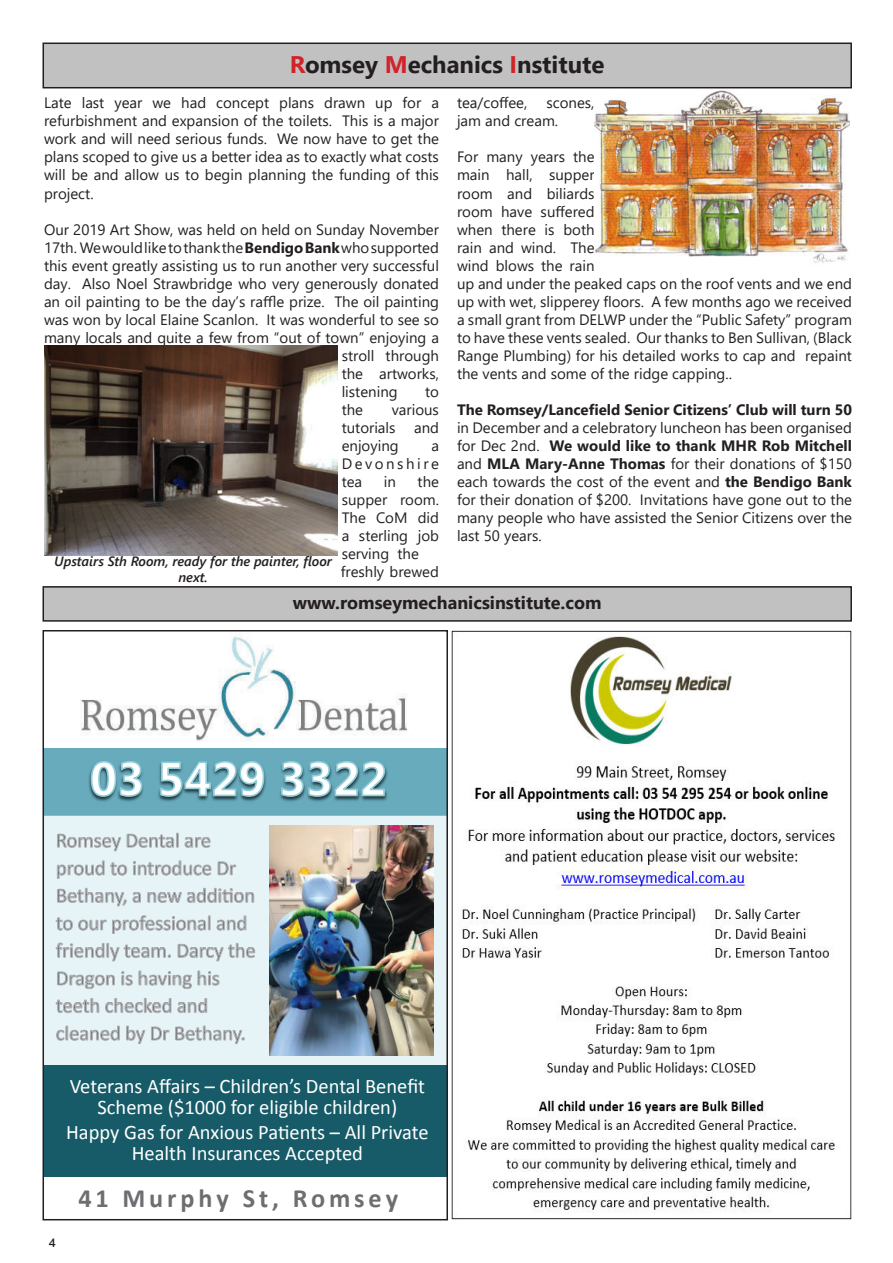
<style>
.page{position:relative;width:893px;height:1263px;background:#fff}
.page>*{position:absolute;margin:0;border:0;box-sizing:border-box;transform-origin:0 0}
.t1{font:700 26.4px "Calibri";letter-spacing:.15em;color:#6d6e71}
.t2{font:700 24px "Segoe UI";color:#231f20}
.t3{font:20.7px/27.6px "Calibri";letter-spacing:-.005em;color:#666766}
.t4{font:20.7px/20.7px "Calibri";color:#fff;text-align:center}
.t5{font:700 18px "Segoe UI";color:#231f20}
.t6{font:15px/18px "Segoe UI";color:#231f20;text-align:justify}
.t7{font:700 15px "Segoe UI";color:#231f20}
.t8{font:italic 600 13.5px/16.2px "Segoe UI";color:#231f20;text-align:center}
.t9{font:600 12px "Segoe UI";color:#231f20}
.s1{color:#d1232a}
.s2{font-weight:700}
</style>
<div class="page">
<img style="left:80px;top:635px;width:327px;height:107px">
<div style="left:43px;top:1065px;width:404px;height:112px;background:#175b68"></div>
<div style="left:43px;top:748px;width:404px;height:67px;background:#67abbc"></div>
<img style="left:88px;top:768px;width:300px;height:34px">
<svg style="left:90px;top:761px;width:296px;height:37px"></svg>
<div style="left:43px;top:815px;width:404px;height:250px;background:#e6f3f7"></div>
<svg style="left:57px;top:832px;width:154px;height:20px"></svg>
<svg style="left:57px;top:860px;width:180px;height:19px"></svg>
<svg style="left:57px;top:887px;width:198px;height:20px"></svg>
<svg style="left:56px;top:915px;width:191px;height:19px"></svg>
<svg style="left:56px;top:942px;width:200px;height:20px"></svg>
<svg style="left:57px;top:971px;width:58px;height:18px"></svg>
<svg style="left:121px;top:970px;width:99px;height:19px"></svg>
<svg style="left:55px;top:998px;width:153px;height:16px"></svg>
<svg style="left:56px;top:1025px;width:64px;height:16px"></svg>
<svg style="left:126px;top:1025px;width:119px;height:20px"></svg>
<img style="left:270px;top:826px;width:164px;height:229px">
<div style="left:43px;top:630px;width:405px;height:590px;border:2px solid #231f20"></div>
<img style="left:451px;top:630px;width:400px;height:590px">
<div style="left:43px;top:43px;width:808px;height:45px;background:#c2c1c2"></div>
<div style="left:43px;top:43px;width:809px;height:45px;border:2px solid #231f20"></div>
<img style="left:595px;top:89px;width:254px;height:174px">
<div style="left:43px;top:587px;width:808px;height:34px;background:#c2c1c2"></div>
<div style="left:43px;top:586px;width:809px;height:36px;border:2px solid #231f20"></div>
<img style="left:44px;top:345px;width:294px;height:211px">
<h2 class="t2" style="left:290px;top:55px;width:316px"><span class="s1">R</span>omsey <span class="s1">M</span>echanics <span class="s1">I</span>nstitute</h2>
<p class="t6" style="left:44px;top:95px;width:396px">Late last year we had concept plans drawn up for a refurbishment and expansion of the toilets. This is a major work and will need serious funds. We now have to get the plans scoped to give us a better idea as to exactly what costs will be and allow us to begin planning the funding of this project.</p>
<p class="t6" style="left:44px;top:221px;width:396px">Our 2019 Art Show, was held on held on Sunday November</p>
<p class="t6" style="left:44px;top:239px;width:396px">17th. We would like to thank the <span class="s2">Bendigo Bank</span> who supported</p>
<p class="t6" style="left:44px;top:257px;width:396px">this event greatly assisting us to run another very successful</p>
<p class="t6" style="left:44px;top:275px;width:396px">day. Also Noel Strawbridge who very generously donated</p>
<p class="t6" style="left:44px;top:291px;width:396px">an oil painting to be the day’s raffle prize. The oil painting</p>
<p class="t6" style="left:44px;top:311px;width:396px">was won by local Elaine Scanlon. It was wonderful to see so</p>
<p class="t6" style="left:44px;top:329px;width:396px">many locals and quite a few from “out of town” enjoying a</p>
<p class="t6" style="left:342px;top:347px;width:99px">stroll through</p>
<p class="t6" style="left:342px;top:365px;width:99px">the artworks,</p>
<p class="t6" style="left:342px;top:383px;width:57px">listening</p>
<p class="t6" style="left:425px;top:383px;width:15px">to</p>
<p class="t6" style="left:342px;top:401px;width:23px">the</p>
<p class="t6" style="left:342px;top:401px;width:99px;text-indent:50px">various tutorials and enjoying</p>
<p class="t6" style="left:342px;top:437px;width:99px;text-indent:90px">a Devonshire tea</p>
<p class="t6" style="left:341px;top:473px;width:100px;text-align:left;text-indent:77px">the supper room.<br>The CoM did a sterling job serving the freshly brewed</p>
<p class="t6" style="left:384px;top:473px;width:14px">in</p>
<p class="t8" style="left:54px;top:551px;width:279px">Upstairs Sth Room, ready for the painter, floor next.</p>
<p class="t6" style="left:457px;top:93px;width:72px">tea/coffee,</p>
<p class="t6" style="left:457px;top:93px;width:139px;text-indent:90px">scones, jam and cream.</p>
<p class="t6" style="left:457px;top:149px;width:396px;text-align:left">For many years the<br>main hall, supper<br>room and biliards<br>room have suffered<br>when there is both<br>rain and wind. The<br>wind blows the rain<br>up and under the peaked caps on the roof vents and we end up with wet, slipperey floors. A few months ago we received a small grant from DELWP under the “Public Safety” program to have these vents sealed. Our thanks to Ben Sullivan, (Black Range Plumbing) for his detailed works to cap and repaint the vents and some of the ridge capping..</p>
<p class="t7" style="left:457px;top:395px;width:396px">The Romsey/Lancefield Senior Citizens’ Club will turn 50</p>
<p class="t6" style="left:457px;top:419px;width:396px">in December and a celebratory luncheon has been organised for Dec 2nd. <span class="s2">We would like to thank MHR Rob Mitchell </span>and <span class="s2">MLA Mary-Anne Thomas</span> for their donations of $150 each towards the cost of the event and <span class="s2">the Bendigo Bank </span>for their donation of $200. Invitations have gone out to the many people who have assisted the Senior Citizens over the last 50 years.</p>
<p class="t5" style="left:293px;top:596px;width:310px">www.romseymechanicsinstitute.com</p>
<h3 class="t3" style="left:56px;top:827px;width:201px">Romsey Dental are proud to introduce Dr<br>Bethany, a new addition to our professional and friendly team. Darcy the<br>Dragon is having his teeth checked and cleaned by Dr Bethany.</h3>
<h3 class="t4" style="left:70px;top:1076px;width:357px">Veterans Affairs – Children’s Dental Benefit<br>Scheme ($1000 for eligible children)</h3>
<h3 class="t4" style="left:66px;top:1122px;width:364px">Happy Gas for Anxious Patients – All Private<br>Health Insurances Accepted</h3>
<p class="t9" style="left:49px;top:1236px;width:8px">4</p>
<h1 class="t1" style="left:78px;top:1189px;width:321px">41 Murphy St, Romsey</h1>
</div>
